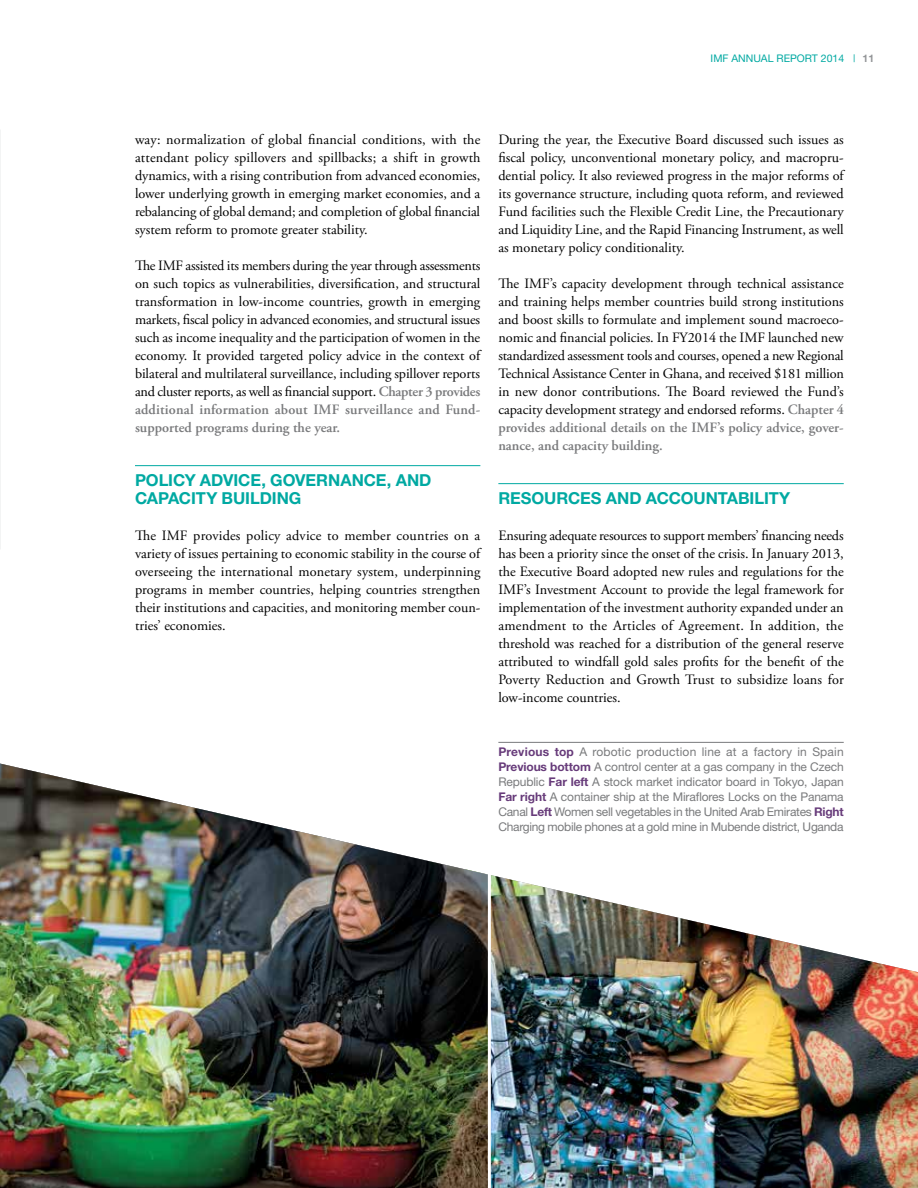
<style>
.page{position:relative;width:918px;height:1188px;background:#fff}
.page>*{position:absolute;margin:0;border:0;box-sizing:border-box;transform-origin:0 0}
.t1{font:700 16.5px/18px "Helvetica Neue";letter-spacing:-.005em;color:#00a9a2}
.t2{font:14.25px/18px "Adobe Garamond Pro";color:#000;text-align:justify}
.t3{font:12px/15px "Helvetica Neue";letter-spacing:-.02em;color:#797a7c;text-align:justify}
.t4{font:10.5px "Helvetica Neue";color:#00a9a2}
.s1{font-weight:700;color:#939598}
.s2{font-weight:600;color:#797a7c}
.s3{font-weight:700;color:#673b7a}
</style>
<div class="page">
<img style="left:491px;top:875px;width:427px;height:313px">
<img style="left:0;top:764px;width:488px;height:424px">
<hr style="left:135px;top:465px;width:345px;height:1px;background:#00a9a2">
<hr style="left:498px;top:483px;width:346px;height:1px;background:#00a9a2">
<hr style="left:498px;top:742px;width:346px;height:1px;background:#797a7c">
<img style="left:0;top:130px;width:1px;height:420px">
<p class="t4" style="left:711px;top:52px;width:165px">IMF ANNUAL REPORT 2014 | <span class="s1">11</span></p>
<p class="t2" style="left:135px;top:131px;width:347px">way: normalization of global financial conditions, with the attendant policy spillovers and spillbacks; a shift in growth dynamics, with a rising contribution from advanced economies, lower underlying growth in emerging market economies, and a rebalancing of global demand; and completion of global financial system reform to promote greater stability.</p>
<p class="t2" style="left:135px;top:257px;width:347px">The IMF assisted its members during the year through assessments on such topics as vulnerabilities, diversification, and structural transformation in low-income countries, growth in emerging markets, fiscal policy in advanced economies, and structural issues such as income inequality and the participation of women in the economy. It provided targeted policy advice in the context of bilateral and multilateral surveillance, including spillover reports and cluster reports, as well as financial support. <span class="s2">Chapter 3 provides additional information about IMF surveillance and Fund&shy;supported programs during the year.</span></p>
<p class="t1" style="left:135px;top:471px;width:298px">POLICY ADVICE, GOVERNANCE, AND<br>CAPACITY BUILDING</p>
<p class="t2" style="left:135px;top:527px;width:347px">The IMF provides policy advice to member countries on a variety of issues pertaining to economic stability in the course of overseeing the international monetary system, underpinning programs in member countries, helping countries strengthen their institutions and capacities, and monitoring member coun&shy;tries’ economies.</p>
<p class="t2" style="left:498px;top:131px;width:347px">During the year, the Executive Board discussed such issues as fiscal policy, unconventional monetary policy, and macropru&shy;dential policy. It also reviewed progress in the major reforms of its governance structure, including quota reform, and reviewed Fund facilities such the Flexible Credit Line, the Precautionary and Liquidity Line, and the Rapid Financing Instrument, as well as monetary policy conditionality.</p>
<p class="t2" style="left:498px;top:275px;width:347px">The IMF’s capacity development through technical assistance and training helps member countries build strong institutions and boost skills to formulate and implement sound macroeco&shy;nomic and financial policies. In FY2014 the IMF launched new standardized assessment tools and courses, opened a new Regional Technical Assistance Center in Ghana, and received $181 million in new donor contributions. The Board reviewed the Fund’s capacity development strategy and endorsed reforms. <span class="s2">Chapter 4 provides additional details on the IMF’s policy advice, gover&shy;nance, and capacity building.</span></p>
<p class="t1" style="left:498px;top:489px;width:293px">RESOURCES AND ACCOUNTABILITY</p>
<p class="t2" style="left:498px;top:527px;width:347px">Ensuring adequate resources to support members’ financing needs has been a priority since the onset of the crisis. In January 2013, the Executive Board adopted new rules and regulations for the IMF’s Investment Account to provide the legal framework for implementation of the investment authority expanded under an amendment to the Articles of Agreement. In addition, the threshold was reached for a distribution of the general reserve attributed to windfall gold sales profits for the benefit of the Poverty Reduction and Growth Trust to subsidize loans for low-income countries.</p>
<p class="t3" style="left:498px;top:744px;width:347px"><span class="s3">Previous top</span> A robotic production line at a factory in Spain <span class="s3">Previous bottom</span> A control center at a gas company in the Czech Republic <span class="s3">Far left</span> A stock market indicator board in Tokyo, Japan <span class="s3">Far right</span> A container ship at the Miraflores Locks on the Panama Canal <span class="s3">Left</span> Women sell vegetables in the United Arab Emirates <span class="s3">Right </span>Charging mobile phones at a gold mine in Mubende district, Uganda</p>
</div>
